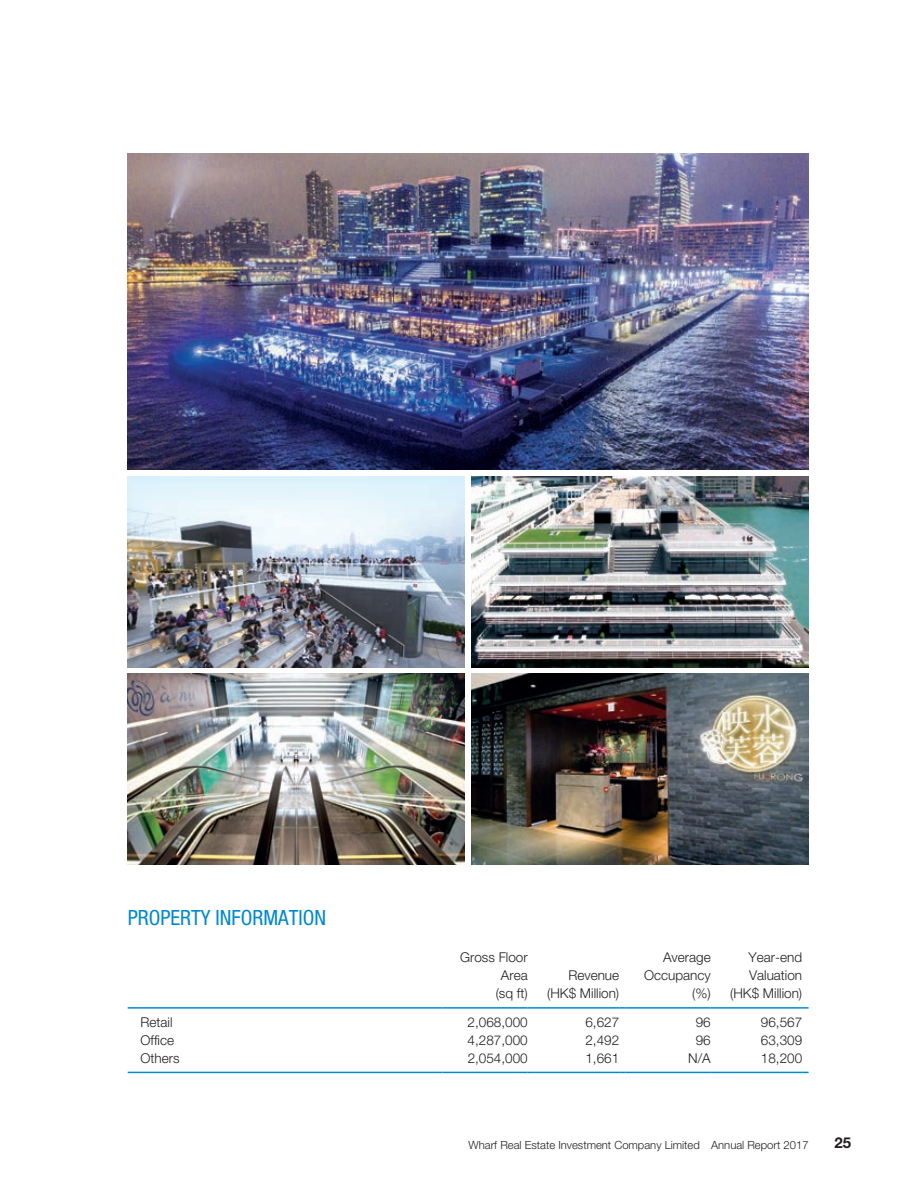
<style>
.page{position:relative;width:915px;height:1191px;background:#fff}
.page>*{position:absolute;margin:0;border:0;box-sizing:border-box;transform-origin:0 0}
.t1{font:condensed 21px "Helvetica Neue LT Std";color:#0089cf}
.t2{font:700 15px "Helvetica Neue LT Std";color:#231f20}
.t3{font:300 13.5px "Helvetica Neue LT Std";color:#231f20}
.t4{font:300 11.25px "Helvetica Neue LT Std";color:#231f20}
</style>
<div class="page">
<img style="left:128px;top:153px;width:680px;height:316px">
<img style="left:471px;top:673px;width:337px;height:192px">
<img style="left:128px;top:673px;width:337px;height:192px">
<img style="left:128px;top:476px;width:337px;height:192px">
<img style="left:471px;top:476px;width:337px;height:192px">
<hr style="left:128px;top:1007px;width:314px;height:1px;background:#0089cf">
<hr style="left:442px;top:1007px;width:85px;height:1px;background:#0089cf">
<hr style="left:534px;top:1007px;width:85px;height:1px;background:#0089cf">
<hr style="left:625px;top:1007px;width:85px;height:1px;background:#0089cf">
<hr style="left:716px;top:1007px;width:85px;height:1px;background:#0089cf">
<hr style="left:128px;top:1071px;width:314px;height:2px;background:#0089cf">
<hr style="left:442px;top:1071px;width:85px;height:2px;background:#0089cf">
<svg style="left:527px;top:1071px;width:7px;height:2px"></svg>
<hr style="left:534px;top:1071px;width:85px;height:2px;background:#0089cf">
<svg style="left:619px;top:1071px;width:6px;height:2px"></svg>
<hr style="left:625px;top:1071px;width:85px;height:2px;background:#0089cf">
<svg style="left:710px;top:1071px;width:6px;height:2px"></svg>
<hr style="left:716px;top:1071px;width:85px;height:2px;background:#0089cf">
<svg style="left:801px;top:1071px;width:7px;height:2px"></svg>
<h1 class="t1" style="left:128px;top:905px;width:12px">PROPERTY</h1>
<h1 class="t1" style="left:215px;top:905px;width:112px">INFORMATION</h1>
<p class="t3" style="left:460px;top:949px;width:69px">Gross Floor</p>
<p class="t3" style="left:663px;top:949px;width:49px">Average</p>
<p class="t3" style="left:748px;top:949px;width:55px">Year-end</p>
<p class="t3" style="left:500px;top:967px;width:28px">Area</p>
<p class="t3" style="left:568px;top:967px;width:52px">Revenue</p>
<p class="t3" style="left:644px;top:967px;width:68px">Occupancy</p>
<p class="t3" style="left:748px;top:967px;width:55px">Valuation</p>
<p class="t3" style="left:495px;top:985px;width:33px">(sq ft)</p>
<p class="t3" style="left:547px;top:985px;width:74px">(HK$ Million)</p>
<p class="t3" style="left:692px;top:985px;width:20px">(%)</p>
<p class="t3" style="left:730px;top:985px;width:74px">(HK$ Million)</p>
<p class="t3" style="left:140px;top:1014px;width:34px">Retail</p>
<p class="t3" style="left:467px;top:1014px;width:62px">2,068,000</p>
<p class="t3" style="left:585px;top:1014px;width:35px">6,627</p>
<p class="t3" style="left:695px;top:1014px;width:17px">96</p>
<p class="t3" style="left:760px;top:1014px;width:43px">96,567</p>
<p class="t3" style="left:140px;top:1032px;width:35px">Office</p>
<p class="t3" style="left:467px;top:1032px;width:62px">4,287,000</p>
<p class="t3" style="left:585px;top:1032px;width:35px">2,492</p>
<p class="t3" style="left:695px;top:1032px;width:17px">96</p>
<p class="t3" style="left:760px;top:1032px;width:43px">63,309</p>
<p class="t3" style="left:140px;top:1050px;width:41px">Others</p>
<p class="t3" style="left:467px;top:1050px;width:62px">2,054,000</p>
<p class="t3" style="left:585px;top:1050px;width:35px">1,661</p>
<p class="t3" style="left:688px;top:1050px;width:24px">N/A</p>
<p class="t3" style="left:760px;top:1050px;width:43px">18,200</p>
<p class="t4" style="left:468px;top:1137px;width:341px">Wharf Real Estate Investment Company Limited Annual Report 2017</p>
<p class="t2" style="left:834px;top:1133px;width:18px">25</p>
</div>
